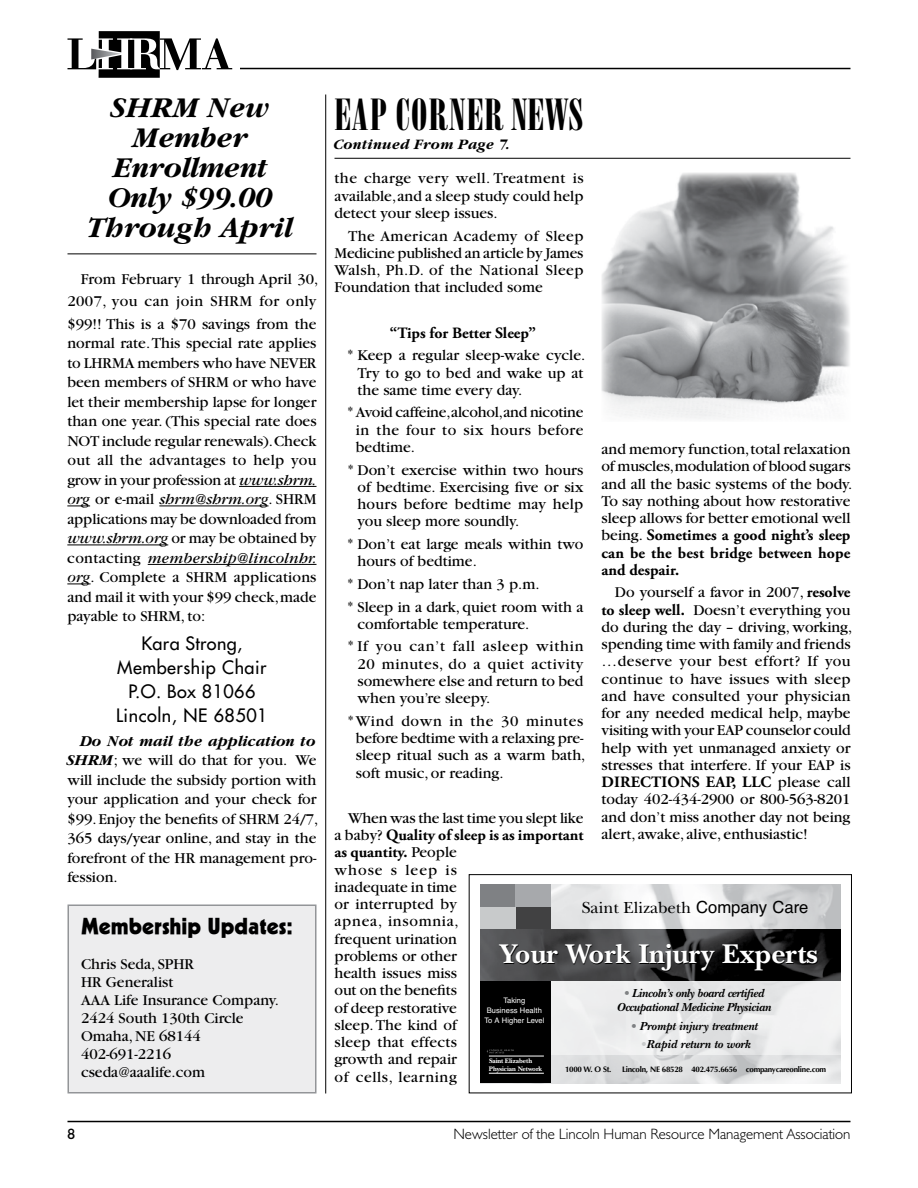
<style>
.page{position:relative;width:918px;height:1188px;background:#fff}
.page>*{position:absolute;margin:0;border:0;box-sizing:border-box;transform-origin:0 0}
.t1{font:43.5px "Bodoni Poster Compressed";letter-spacing:.02em;color:#000}
.t2{font:italic 700 30px/30px "Garamond";color:#000;text-align:center}
.t3{font:700 28.35px "New Baskerville";color:#fff}
.t4{font:22.5px "Geometric 231 Heavy BT";color:#000}
.t5{font:18px/24px "Futura";letter-spacing:.03em;color:#000;text-align:center}
.t6{font:16.65px "New Baskerville";color:#000}
.t7{font:15.75px/17.2px "Garamond";color:#000}
.t8{font:700 15.75px/17.2px "Adobe Garamond Pro";color:#000}
.t9{font:300 15px "Humanist 521 BT";color:#000}
.t10{font:italic 700 15px "Garamond";letter-spacing:.025em;color:#000}
.t11{font:italic 700 12.15px/14.7px "New Baskerville";letter-spacing:-.025em;color:#000;text-align:center}
.t12{font:italic 700 12.15px "New Baskerville";color:#000}
.t13{font:700 7.95px "Optima";letter-spacing:-.035em;color:#000}
.t14{font:7.65px/9.8px "Helvetica";color:#fff;text-align:center}
.t15{font:700 6.9px/7.2px "New Baskerville";letter-spacing:-.015em;color:#fff}
.s1{font-style:italic}
.s2{font-weight:700;font-style:italic}
.s3{font-family:"Garamond";font-weight:400}
.s4{font-family:"Adobe Garamond Pro";font-weight:700}
.s5{font-family:"Helvetica"}
.s6{color:#000}
.s7{font-weight:400;color:#808284}
.s8{font-weight:400;color:#7f8184}
.s9{font-weight:400;color:#c8cacb}
</style>
<div class="page">
<svg style="left:68px;top:31px;width:164px;height:46px"></svg>
<hr style="left:240px;top:68px;width:610px;height:1px;background:#000">
<hr style="left:67px;top:1121px;width:783px;height:1px;background:#000">
<hr style="left:334px;top:158px;width:516px;height:1px;background:#000">
<img style="left:602px;top:173px;width:248px;height:246px">
<img style="left:550px;top:884px;width:290px;height:45px">
<img style="left:550px;top:980px;width:290px;height:76px">
<img style="left:550px;top:1056px;width:290px;height:27px">
<div style="left:480px;top:884px;width:70px;height:199px;background:#414142"></div>
<div style="left:480px;top:977px;width:70px;height:106px;background:#000"></div>
<div style="left:480px;top:907px;width:35px;height:22px;background:#c8cacb"></div>
<div style="left:480px;top:884px;width:35px;height:23px;background:#7f8184"></div>
<div style="left:515px;top:884px;width:35px;height:23px;background:#a7a9ac"></div>
<hr style="left:489px;top:1056px;width:55px;height:1px;background:#fff">
<hr style="left:489px;top:1073px;width:55px;height:1px;background:#fff">
<svg style="left:486px;top:1049px;width:28px;height:4px"></svg>
<img style="left:480px;top:929px;width:360px;height:51px">
<div style="left:469px;top:874px;width:383px;height:219px;border:1px solid #000"></div>
<hr style="left:239px;top:486px;width:77px;height:1px;background:#000">
<svg style="left:67px;top:506px;width:23px;height:1px"></svg>
<hr style="left:159px;top:506px;width:109px;height:1px;background:#000">
<hr style="left:67px;top:545px;width:101px;height:1px;background:#000">
<hr style="left:148px;top:564px;width:168px;height:1px;background:#000">
<svg style="left:67px;top:584px;width:24px;height:1px"></svg>
<hr style="left:325px;top:94px;width:1px;height:1000px;background:#000">
<hr style="left:68px;top:254px;width:248px;height:1px;background:#000">
<div style="left:68px;top:905px;width:248px;height:188px;background:#ededee"></div>
<div style="left:68px;top:904px;width:248px;height:190px;border:2px solid #939598"></div>
<h2 class="t2" style="left:89px;top:93px;width:206px">SHRM New<br>Member<br>Enrollment<br>Only $99.00<br>Through April</h2>
<p class="t7" style="left:67px;top:268px;width:253px;line-height:22.5px;text-indent:14px">From February 1 through April 30,<br>2007, you can join SHRM for only $99!! This is a $70 savings from the</p>
<p class="t7" style="left:67px;top:334px;width:251px;line-height:19.5px">normal rate.This special rate applies to LHRMA members who have never<br>been members of SHRM or who have let their membership lapse for longer than one year. (This special rate does NOT include regular renewals).Check out all the advantages to help you grow in your profession at <span class="s1">www.shrm. org</span> or e-mail <span class="s1">shrm@shrm.org</span>. SHRM applications may be downloaded from <span class="s1">www.shrm.org</span> or may be obtained by contacting <span class="s1">membership@lincolnhr. org</span>. Complete a SHRM applications and mail it with your $99 check,made payable to SHRM,to:</p>
<p class="t5" style="left:116px;top:631px;width:153px">Kara Strong,<br>Membership Chair<br>P.O. Box 81066<br>Lincoln, NE 68501</p>
<p class="t7" style="left:67px;top:731px;width:253px;line-height:19.5px;text-indent:14px"><span class="s2">Do Not mail the application to<br>SHRM</span>; we will do that for you. We will include the subsidy portion with your application and your check for $99.Enjoy the benefits of SHRM 24/7,<br>365 days/year online, and stay in the forefront of the HR management pro&shy;fession.</p>
<h3 class="t4" style="left:81px;top:912px;width:213px">Membership Updates:</h3>
<p class="t7" style="left:81px;top:956px;width:200px;line-height:18px">Chris Seda, SPHR<br>HR Generalist<br>AAA Life Insurance Company.<br>2424 South 130th Circle<br>Omaha, NE 68144<br>402-691-2216 cseda@aaalife.com</p>
<h1 class="t1" style="left:334px;top:89px;width:250px">EAP CORNER NEWS</h1>
<p class="t10" style="left:334px;top:137px;width:178px">Continued From Page 7.</p>
<p class="t7" style="left:334px;top:170px;width:251px;text-align:justify">the charge very well. Treatment is available,and a sleep study could help detect your sleep issues.</p>
<p class="t7" style="left:334px;top:227px;width:251px;text-align:justify;text-indent:14px">The American Academy of Sleep Medicine published an article by James Walsh, Ph.D. of the National Sleep Foundation that included some</p>
<p class="t8" style="left:390px;top:324px;width:148px">“Tips for Better Sleep”</p>
<p class="t7" style="left:357px;top:347px;width:229px;text-indent:-9px">* Keep a regular sleep-wake cycle.<br>Try to go to bed and wake up at the same time every day.</p>
<p class="t7" style="left:356px;top:404px;width:229px;text-align:justify;text-indent:-8px">* Avoid caffeine,alcohol,and nicotine in the four to six hours before bedtime.</p>
<p class="t7" style="left:357px;top:461px;width:228px;text-align:justify;text-indent:-9px">* Don’t exercise within two hours of bedtime. Exercising five or six hours before bedtime may help you sleep more soundly.</p>
<p class="t7" style="left:357px;top:536px;width:228px;text-indent:-10px">* Don’t eat large meals within two hours of bedtime.</p>
<p class="t7" style="left:348px;top:573px;width:237px;line-height:22.6px">* Don’t nap later than 3 p.m.<br>* Sleep in a dark, quiet room with a</p>
<p class="t7" style="left:348px;top:613px;width:237px;line-height:22.6px;text-indent:9px">comfortable temperature.<br>* If you can’t fall asleep within</p>
<p class="t7" style="left:357px;top:655px;width:228px;text-align:justify">20 minutes, do a quiet activity somewhere else and return to bed when you’re sleepy.</p>
<p class="t7" style="left:356px;top:713px;width:231px;text-indent:-8px">* Wind down in the 30 minutes before bedtime with a relaxing pre&shy;sleep ritual such as a warm bath, soft music, or reading.</p>
<p class="t7" style="left:348px;top:810px;width:237px">When was the last time you slept like</p>
<p class="t8" style="left:334px;top:827px;width:251px"><span class="s3">a baby?</span> Quality of sleep is as important as quantity. <span class="s3">People</span></p>
<p class="t7" style="left:335px;top:861px;width:126px">whose s leep is inadequate in time or interrupted by apnea, insomnia, frequent urination problems or other health issues miss out on the benefits of deep restorative sleep.The kind of sleep that effects growth and repair of cells, learning</p>
<p class="t7" style="left:601px;top:441px;width:252px">and memory function,total relaxation of muscles,modulation of blood sugars and all the basic systems of the body.<br>To say nothing about how restorative sleep allows for better emotional well</p>
<p class="t8" style="left:602px;top:527px;width:251px;text-align:justify"><span class="s3">being.</span> Sometimes a good night’s sleep can be the best bridge between hope and despair.</p>
<p class="t7" style="left:602px;top:584px;width:252px;text-indent:13px">Do yourself a favor in 2007, <span class="s4">resolve to sleep well.</span> Doesn’t everything you do during the day – driving, working, spending time with family and friends …deserve your best effort? If you continue to have issues with sleep and have consulted your physician for any needed medical help, maybe visiting with your EAP counselor could help with yet unmanaged anxiety or stresses that interfere. If your EAP is</p>
<p class="t8" style="left:602px;top:774px;width:251px">DIRECTIONS EAP, LLC <span class="s3">please call</span></p>
<p class="t7" style="left:602px;top:791px;width:251px;text-align:justify">today 402-434-2900 or 800-563-8201 and don’t miss another day not being alert, awake, alive, enthusiastic!</p>
<p class="t6" style="left:582px;top:898px;width:228px">Saint Elizabeth <span class="s5">Company Care</span></p>
<h3 class="t3" style="left:500px;top:937px;width:319px">Your Work Inju<span class="s6">r</span>y Experts</h3>
<p class="t11" style="left:617px;top:986px;width:156px"><span class="s7">•</span> Lincoln’s only board certified<br>Occupational Medicine Physician</p>
<p class="t12" style="left:630px;top:1019px;width:129px"><span class="s8">•</span> Prompt injury treatment</p>
<p class="t12" style="left:640px;top:1037px;width:112px"><span class="s9">•</span>Rapid return to work</p>
<p class="t14" style="left:484px;top:995px;width:62px">Taking<br>Business Health<br>To A Higher Level</p>
<p class="t15" style="left:489px;top:1058px;width:55px">Saint Elizabeth<br>Physician Network</p>
<p class="t13" style="left:565px;top:1064px;width:48px">1000 W. O St.</p>
<p class="t13" style="left:622px;top:1064px;width:206px">Lincoln, NE 68528 402.475.6656 companycareonline.com</p>
<p class="t9" style="left:453px;top:1125px;width:399px">Newsletter of the Lincoln Human Resource Management Association</p>
</div>
